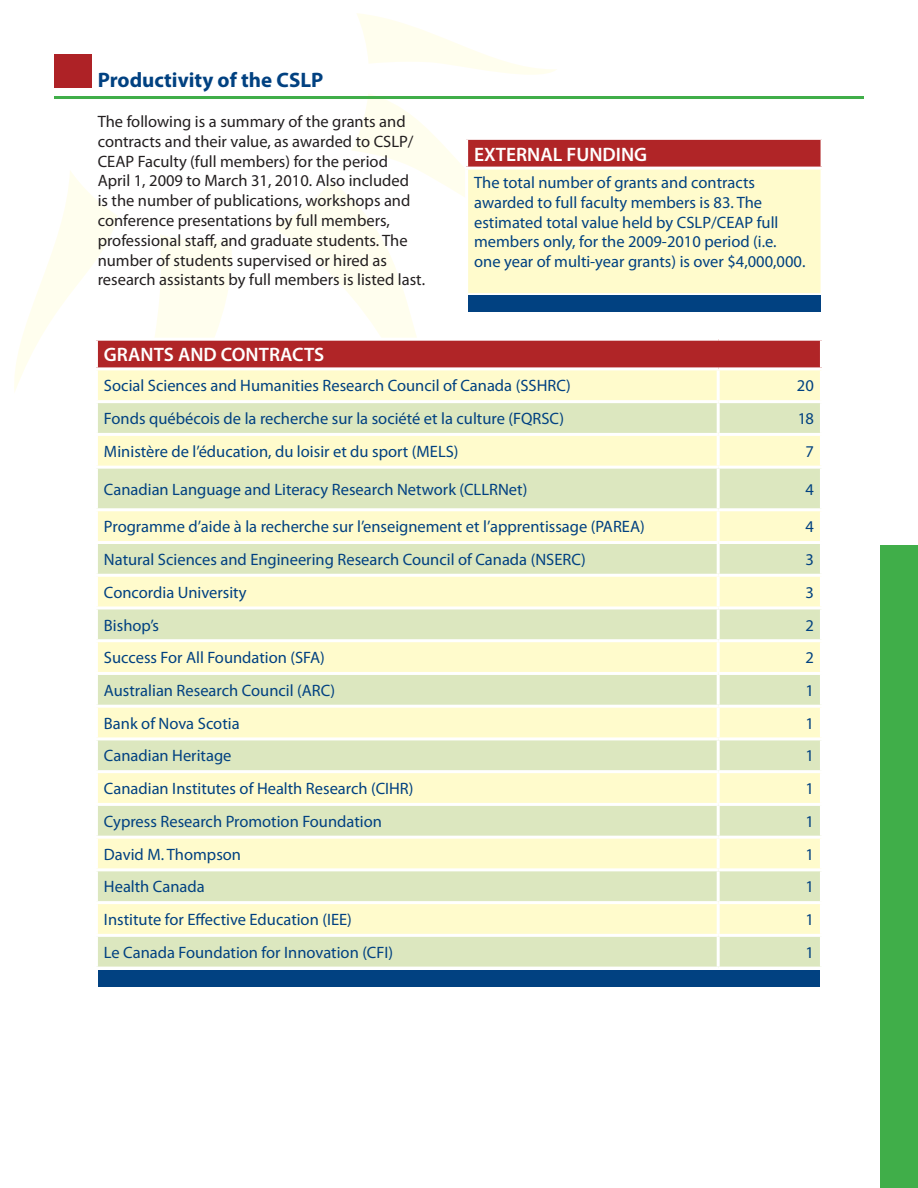
<style>
.page{position:relative;width:918px;height:1188px;background:#fff}
.page>*{position:absolute;margin:0;border:0;box-sizing:border-box;transform-origin:0 0}
.t1{font:700 21px "Myriad Pro";color:#014181}
.t2{font:600 19.5px "Myriad Pro";color:#fff}
.t3{font:16.5px/19.8px "Myriad Pro";color:#014181}
.t4{font:16.5px/19.8px "Myriad Pro";color:#231f20}
</style>
<div class="page">
<svg style="left:357px;top:13px;width:200px;height:62px"></svg>
<svg style="left:352px;top:94px;width:113px;height:87px"></svg>
<svg style="left:272px;top:181px;width:193px;height:157px"></svg>
<svg style="left:14px;top:171px;width:218px;height:221px"></svg>
<div style="left:54px;top:54px;width:38px;height:34px;background:#ae2226"></div>
<hr style="left:54px;top:96px;width:810px;height:3px;background:#40ae49">
<div style="left:96px;top:339px;width:725px;height:30px;background:#b02527"></div>
<div style="left:98px;top:370px;width:722px;height:30px;background:#fffbcc"></div>
<svg style="left:98px;top:403px;width:722px;height:564px;background:#ecf0c5"></svg>
<hr style="left:95px;top:338px;width:623px;height:3px;background:#fff">
<hr style="left:95px;top:341px;width:3px;height:26px;background:#fff">
<hr style="left:718px;top:338px;width:105px;height:3px;background:#fff">
<hr style="left:820px;top:341px;width:3px;height:26px;background:#fff">
<hr style="left:95px;top:367px;width:623px;height:3px;background:#fff">
<hr style="left:95px;top:370px;width:3px;height:30px;background:#fff">
<hr style="left:718px;top:367px;width:105px;height:3px;background:#fff">
<hr style="left:717px;top:370px;width:3px;height:30px;background:#fff">
<hr style="left:717px;top:403px;width:3px;height:30px;background:#fff">
<hr style="left:95px;top:433px;width:623px;height:3px;background:#fff">
<hr style="left:718px;top:433px;width:105px;height:3px;background:#fff">
<hr style="left:717px;top:436px;width:3px;height:30px;background:#fff">
<hr style="left:95px;top:466px;width:623px;height:3px;background:#fff">
<hr style="left:718px;top:466px;width:105px;height:3px;background:#fff">
<hr style="left:717px;top:469px;width:3px;height:39px;background:#fff">
<hr style="left:95px;top:508px;width:623px;height:3px;background:#fff">
<hr style="left:718px;top:508px;width:105px;height:3px;background:#fff">
<hr style="left:717px;top:511px;width:3px;height:30px;background:#fff">
<hr style="left:95px;top:541px;width:623px;height:3px;background:#fff">
<hr style="left:718px;top:541px;width:105px;height:3px;background:#fff">
<hr style="left:717px;top:544px;width:3px;height:30px;background:#fff">
<hr style="left:95px;top:574px;width:623px;height:3px;background:#fff">
<hr style="left:718px;top:574px;width:105px;height:3px;background:#fff">
<hr style="left:717px;top:577px;width:3px;height:29px;background:#fff">
<hr style="left:95px;top:606px;width:623px;height:3px;background:#fff">
<hr style="left:718px;top:606px;width:105px;height:3px;background:#fff">
<hr style="left:717px;top:609px;width:3px;height:30px;background:#fff">
<hr style="left:95px;top:639px;width:623px;height:3px;background:#fff">
<hr style="left:718px;top:639px;width:105px;height:3px;background:#fff">
<hr style="left:717px;top:642px;width:3px;height:30px;background:#fff">
<hr style="left:95px;top:672px;width:623px;height:3px;background:#fff">
<hr style="left:718px;top:672px;width:105px;height:3px;background:#fff">
<hr style="left:717px;top:675px;width:3px;height:30px;background:#fff">
<hr style="left:95px;top:705px;width:623px;height:3px;background:#fff">
<hr style="left:718px;top:705px;width:105px;height:3px;background:#fff">
<hr style="left:717px;top:708px;width:3px;height:29px;background:#fff">
<hr style="left:95px;top:737px;width:623px;height:3px;background:#fff">
<hr style="left:718px;top:737px;width:105px;height:3px;background:#fff">
<hr style="left:717px;top:740px;width:3px;height:30px;background:#fff">
<hr style="left:95px;top:770px;width:623px;height:3px;background:#fff">
<hr style="left:718px;top:770px;width:105px;height:3px;background:#fff">
<hr style="left:717px;top:773px;width:3px;height:30px;background:#fff">
<hr style="left:95px;top:803px;width:623px;height:3px;background:#fff">
<hr style="left:718px;top:803px;width:105px;height:3px;background:#fff">
<hr style="left:717px;top:806px;width:3px;height:30px;background:#fff">
<hr style="left:95px;top:836px;width:623px;height:3px;background:#fff">
<hr style="left:718px;top:836px;width:105px;height:3px;background:#fff">
<hr style="left:717px;top:839px;width:3px;height:29px;background:#fff">
<hr style="left:95px;top:868px;width:623px;height:3px;background:#fff">
<hr style="left:718px;top:868px;width:105px;height:3px;background:#fff">
<hr style="left:717px;top:871px;width:3px;height:30px;background:#fff">
<hr style="left:95px;top:901px;width:623px;height:3px;background:#fff">
<hr style="left:718px;top:901px;width:105px;height:3px;background:#fff">
<hr style="left:717px;top:904px;width:3px;height:30px;background:#fff">
<hr style="left:95px;top:934px;width:623px;height:3px;background:#fff">
<hr style="left:718px;top:934px;width:105px;height:3px;background:#fff">
<hr style="left:717px;top:937px;width:3px;height:30px;background:#fff">
<div style="left:98px;top:971px;width:722px;height:16px;background:#014181"></div>
<div style="left:467px;top:138px;width:355px;height:30px;background:#b02527"></div>
<div style="left:467px;top:168px;width:355px;height:127px;background:#fffbcc"></div>
<hr style="left:465px;top:137px;width:359px;height:3px;background:#fff">
<hr style="left:465px;top:140px;width:3px;height:27px;background:#fff">
<hr style="left:821px;top:140px;width:3px;height:27px;background:#fff">
<hr style="left:465px;top:167px;width:359px;height:3px;background:#fff">
<hr style="left:465px;top:170px;width:3px;height:123px;background:#fff">
<hr style="left:821px;top:170px;width:3px;height:123px;background:#fff">
<hr style="left:465px;top:293px;width:359px;height:3px;background:#fff">
<div style="left:468px;top:296px;width:352px;height:16px;background:#014181"></div>
<div style="left:881px;top:546px;width:37px;height:642px;background:#40ae49"></div>
<p class="t1" style="left:98px;top:67px;width:227px">Productivity of the CSLP</p>
<p class="t4" style="left:98px;top:111px;width:329px">The following is a summary of the grants and contracts and their value, as awarded to CSLP/ CEAP Faculty (full members) for the period<br>April 1, 2009 to March 31, 2010. Also included<br>is the number of publications, workshops and conference presentations by full members, professional staff, and graduate students. The number of students supervised or hired as research assistants by full members is listed last.</p>
<p class="t2" style="left:474px;top:142px;width:175px">EXTERNAL FUNDING</p>
<p class="t3" style="left:474px;top:172px;width:333px">The total number of grants and contracts awarded to full faculty members is 83. The estimated total value held by CSLP/CEAP full members only, for the 2009-2010 period (i.e. one year of multi-year grants) is over $4,000,000.</p>
<p class="t2" style="left:104px;top:342px;width:222px">GRANTS AND CONTRACTS</p>
<p class="t3" style="left:104px;top:376px;width:468px">Social Sciences and Humanities Research Council of Canada (SSHRC)</p>
<p class="t3" style="left:797px;top:376px;width:18px">20</p>
<p class="t3" style="left:104px;top:409px;width:462px">Fonds québécois de la recherche sur la société et la culture (FQRSC)</p>
<p class="t3" style="left:798px;top:409px;width:17px">18</p>
<p class="t3" style="left:104px;top:441px;width:356px">Ministère de l’éducation, du loisir et du sport (MELS)</p>
<p class="t3" style="left:805px;top:441px;width:10px">7</p>
<p class="t3" style="left:104px;top:479px;width:425px">Canadian Language and Literacy Research Network (CLLRNet)</p>
<p class="t3" style="left:805px;top:479px;width:10px">4</p>
<p class="t3" style="left:104px;top:517px;width:542px">Programme d’aide à la recherche sur l’enseignement et l’apprentissage (PAREA)</p>
<p class="t3" style="left:805px;top:517px;width:10px">4</p>
<p class="t3" style="left:104px;top:549px;width:484px">Natural Sciences and Engineering Research Council of Canada (NSERC)</p>
<p class="t3" style="left:805px;top:549px;width:10px">3</p>
<p class="t3" style="left:104px;top:582px;width:144px">Concordia University</p>
<p class="t3" style="left:805px;top:582px;width:10px">3</p>
<p class="t3" style="left:104px;top:615px;width:57px">Bishop’s</p>
<p class="t3" style="left:805px;top:615px;width:10px">2</p>
<p class="t3" style="left:104px;top:648px;width:222px">Success For All Foundation (SFA)</p>
<p class="t3" style="left:805px;top:648px;width:10px">2</p>
<p class="t3" style="left:104px;top:680px;width:233px">Australian Research Council (ARC)</p>
<p class="t3" style="left:805px;top:680px;width:10px">1</p>
<p class="t3" style="left:104px;top:713px;width:137px">Bank of Nova Scotia</p>
<p class="t3" style="left:805px;top:713px;width:10px">1</p>
<p class="t3" style="left:104px;top:746px;width:129px">Canadian Heritage</p>
<p class="t3" style="left:805px;top:746px;width:10px">1</p>
<p class="t3" style="left:104px;top:779px;width:311px">Canadian Institutes of Health Research (CIHR)</p>
<p class="t3" style="left:805px;top:779px;width:10px">1</p>
<p class="t3" style="left:104px;top:811px;width:279px">Cypress Research Promotion Foundation</p>
<p class="t3" style="left:805px;top:811px;width:10px">1</p>
<p class="t3" style="left:104px;top:844px;width:139px">David M. Thompson</p>
<p class="t3" style="left:805px;top:844px;width:10px">1</p>
<p class="t3" style="left:104px;top:877px;width:102px">Health Canada</p>
<p class="t3" style="left:805px;top:877px;width:10px">1</p>
<p class="t3" style="left:104px;top:909px;width:249px">Institute for Effective Education (IEE)</p>
<p class="t3" style="left:805px;top:909px;width:10px">1</p>
<p class="t3" style="left:104px;top:942px;width:291px">Le Canada Foundation for Innovation (CFI)</p>
<p class="t3" style="left:805px;top:942px;width:10px">1</p>
</div>
